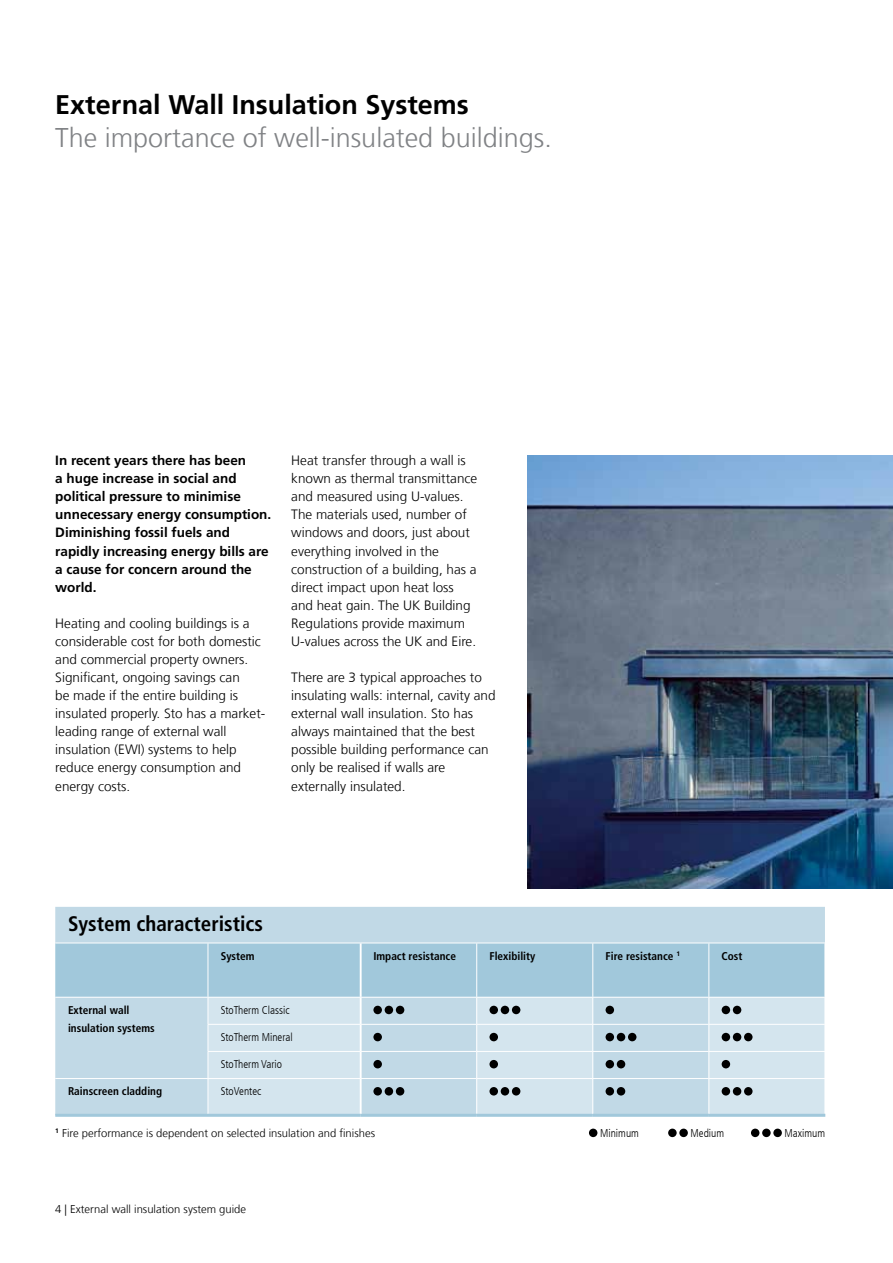
<style>
.page{position:relative;width:893px;height:1263px;background:#fff}
.page>*{position:absolute;margin:0;border:0;box-sizing:border-box;transform-origin:0 0}
.t1{font:300 27px "Sto Frutiger";color:#808285}
.t2{font:700 27px "Sto Frutiger";color:#000}
.t3{font:700 condensed 21px "Sto Frutiger";color:#000}
.t4{font:300 13.5px/18.1px "Sto Frutiger";color:#000}
.t5{font:700 13.5px/18.1px "Sto Frutiger";color:#000}
.t6{font:700 condensed 11.25px/18.1px "Sto Frutiger";color:#000}
.t7{font:300 11.25px "Sto Frutiger";color:#000}
.t8{font:300 condensed 11.25px "Sto Frutiger";color:#000}
</style>
<div class="page">
<img style="left:527px;top:455px;width:366px;height:434px">
<div style="left:55px;top:907px;width:770px;height:207px;background:#c1d9e6"></div>
<svg style="left:209px;top:1079px;width:616px;height:35px;background:#ccdfea"></svg>
<hr style="left:55px;top:942px;width:153px;height:1px;background:#fff">
<hr style="left:361px;top:942px;width:116px;height:1px;background:#fff">
<hr style="left:477px;top:942px;width:116px;height:1px;background:#fff">
<hr style="left:55px;top:1078px;width:153px;height:1px;background:#fff">
<hr style="left:361px;top:1078px;width:116px;height:1px;background:#fff">
<hr style="left:477px;top:1078px;width:116px;height:1px;background:#fff">
<hr style="left:476px;top:1079px;width:1px;height:35px;background:#fff">
<hr style="left:55px;top:1114px;width:153px;height:3px;background:#a1c8db">
<hr style="left:361px;top:1114px;width:116px;height:3px;background:#a1c8db">
<hr style="left:477px;top:1114px;width:116px;height:3px;background:#a1c8db">
<hr style="left:208px;top:942px;width:153px;height:1px;background:#fff">
<hr style="left:208px;top:1078px;width:153px;height:1px;background:#fff">
<hr style="left:208px;top:1079px;width:1px;height:35px;background:#fff">
<hr style="left:360px;top:1079px;width:2px;height:35px;background:#fff">
<hr style="left:208px;top:1114px;width:153px;height:3px;background:#a1c8db">
<hr style="left:709px;top:942px;width:116px;height:1px;background:#fff">
<hr style="left:709px;top:1078px;width:116px;height:1px;background:#fff">
<hr style="left:709px;top:1114px;width:116px;height:3px;background:#a1c8db">
<hr style="left:593px;top:942px;width:116px;height:1px;background:#fff">
<svg style="left:55px;top:943px;width:770px;height:135px;background:#bbd6e4"></svg>
<hr style="left:593px;top:1078px;width:116px;height:1px;background:#fff">
<hr style="left:592px;top:1079px;width:1px;height:35px;background:#fff">
<hr style="left:708px;top:1079px;width:1px;height:35px;background:#fff">
<hr style="left:593px;top:1114px;width:116px;height:3px;background:#a1c8db">
<div style="left:373px;top:1006px;width:9px;height:8px;background:#000;border-radius:50%"></div>
<div style="left:385px;top:1006px;width:8px;height:8px;background:#000;border-radius:50%"></div>
<div style="left:396px;top:1006px;width:8px;height:8px;background:#000;border-radius:50%"></div>
<div style="left:489px;top:1006px;width:9px;height:8px;background:#000;border-radius:50%"></div>
<div style="left:501px;top:1006px;width:8px;height:8px;background:#000;border-radius:50%"></div>
<div style="left:512px;top:1006px;width:8px;height:8px;background:#000;border-radius:50%"></div>
<div style="left:606px;top:1006px;width:8px;height:8px;background:#000;border-radius:50%"></div>
<div style="left:722px;top:1006px;width:8px;height:8px;background:#000;border-radius:50%"></div>
<div style="left:733px;top:1006px;width:8px;height:8px;background:#000;border-radius:50%"></div>
<div style="left:373px;top:1033px;width:9px;height:8px;background:#000;border-radius:50%"></div>
<div style="left:489px;top:1033px;width:9px;height:8px;background:#000;border-radius:50%"></div>
<div style="left:606px;top:1033px;width:8px;height:8px;background:#000;border-radius:50%"></div>
<div style="left:617px;top:1033px;width:8px;height:8px;background:#000;border-radius:50%"></div>
<div style="left:628px;top:1033px;width:8px;height:8px;background:#000;border-radius:50%"></div>
<div style="left:722px;top:1033px;width:8px;height:8px;background:#000;border-radius:50%"></div>
<div style="left:733px;top:1033px;width:8px;height:8px;background:#000;border-radius:50%"></div>
<div style="left:744px;top:1033px;width:8px;height:8px;background:#000;border-radius:50%"></div>
<div style="left:373px;top:1060px;width:9px;height:8px;background:#000;border-radius:50%"></div>
<div style="left:489px;top:1060px;width:9px;height:8px;background:#000;border-radius:50%"></div>
<div style="left:606px;top:1060px;width:8px;height:8px;background:#000;border-radius:50%"></div>
<div style="left:617px;top:1060px;width:8px;height:8px;background:#000;border-radius:50%"></div>
<div style="left:722px;top:1060px;width:8px;height:8px;background:#000;border-radius:50%"></div>
<div style="left:373px;top:1087px;width:9px;height:8px;background:#000;border-radius:50%"></div>
<div style="left:385px;top:1087px;width:8px;height:8px;background:#000;border-radius:50%"></div>
<div style="left:396px;top:1087px;width:8px;height:8px;background:#000;border-radius:50%"></div>
<div style="left:489px;top:1087px;width:9px;height:8px;background:#000;border-radius:50%"></div>
<div style="left:501px;top:1087px;width:8px;height:8px;background:#000;border-radius:50%"></div>
<div style="left:512px;top:1087px;width:8px;height:8px;background:#000;border-radius:50%"></div>
<div style="left:606px;top:1087px;width:8px;height:8px;background:#000;border-radius:50%"></div>
<div style="left:617px;top:1087px;width:8px;height:8px;background:#000;border-radius:50%"></div>
<div style="left:722px;top:1087px;width:8px;height:8px;background:#000;border-radius:50%"></div>
<div style="left:733px;top:1087px;width:8px;height:8px;background:#000;border-radius:50%"></div>
<div style="left:744px;top:1087px;width:8px;height:8px;background:#000;border-radius:50%"></div>
<div style="left:589px;top:1128px;width:8px;height:9px;background:#000;border-radius:50%"></div>
<svg style="left:668px;top:1128px;width:9px;height:9px"></svg>
<div style="left:679px;top:1128px;width:9px;height:9px;background:#000;border-radius:50%"></div>
<div style="left:751px;top:1128px;width:8px;height:9px;background:#000;border-radius:50%"></div>
<svg style="left:762px;top:1128px;width:9px;height:9px"></svg>
<div style="left:773px;top:1128px;width:9px;height:9px;background:#000;border-radius:50%"></div>
<h1 class="t2" style="left:55px;top:89px;width:415px">External Wall Insulation Systems</h1>
<h1 class="t1" style="left:55px;top:122px;width:498px">The importance of well-insulated buildings.</h1>
<p class="t5" style="left:55px;top:451px;width:218px">In recent years there has been<br>a huge increase in social and political pressure to minimise unnecessary energy consumption.<br>Diminishing fossil fuels and rapidly increasing energy bills are a cause for concern around the world.</p>
<p class="t4" style="left:55px;top:614px;width:212px">Heating and cooling buildings is a considerable cost for both domestic and commercial property owners.<br>Significant, ongoing savings can<br>be made if the entire building is insulated properly. Sto has a market&shy;leading range of external wall insulation (EWI) systems to help reduce energy consumption and energy costs.</p>
<p class="t4" style="left:291px;top:451px;width:188px">Heat transfer through a wall is known as thermal transmittance and measured using U-values.<br>The materials used, number of windows and doors, just about everything involved in the construction of a building, has a direct impact upon heat loss and heat gain. The UK Building<br>Regulations provide maximum<br>U-values across the UK and Eire.</p>
<p class="t4" style="left:291px;top:668px;width:206px">There are 3 typical approaches to insulating walls: internal, cavity and external wall insulation. Sto has always maintained that the best possible building performance can only be realised if walls are externally insulated.</p>
<h2 class="t3" style="left:68px;top:911px;width:197px">System characteristics</h2>
<p class="t6" style="left:221px;top:947px;width:35px">System</p>
<p class="t6" style="left:373px;top:947px;width:84px">Impact resistance</p>
<p class="t6" style="left:489px;top:947px;width:47px">Flexibility</p>
<p class="t6" style="left:606px;top:947px;width:76px">Fire resistance <sup>1</sup></p>
<p class="t6" style="left:722px;top:947px;width:22px">Cost</p>
<p class="t6" style="left:68px;top:1001px;width:88px">External wall insulation systems</p>
<p class="t8" style="left:221px;top:1004px;width:70px">StoTherm Classic</p>
<p class="t8" style="left:221px;top:1031px;width:73px">StoTherm Mineral</p>
<p class="t8" style="left:221px;top:1058px;width:63px">StoTherm Vario</p>
<p class="t6" style="left:68px;top:1082px;width:96px">Rainscreen cladding</p>
<p class="t8" style="left:221px;top:1085px;width:42px">StoVentec</p>
<p class="t7" style="left:55px;top:1127px;width:321px"><sup>1</sup> Fire performance is dependent on selected insulation and finishes</p>
<p class="t7" style="left:55px;top:1202px;width:192px">4 | External wall insulation system guide</p>
<p class="t8" style="left:600px;top:1127px;width:40px">Minimum</p>
<p class="t8" style="left:691px;top:1127px;width:35px">Medium</p>
<p class="t8" style="left:785px;top:1127px;width:42px">Maximum</p>
</div>
